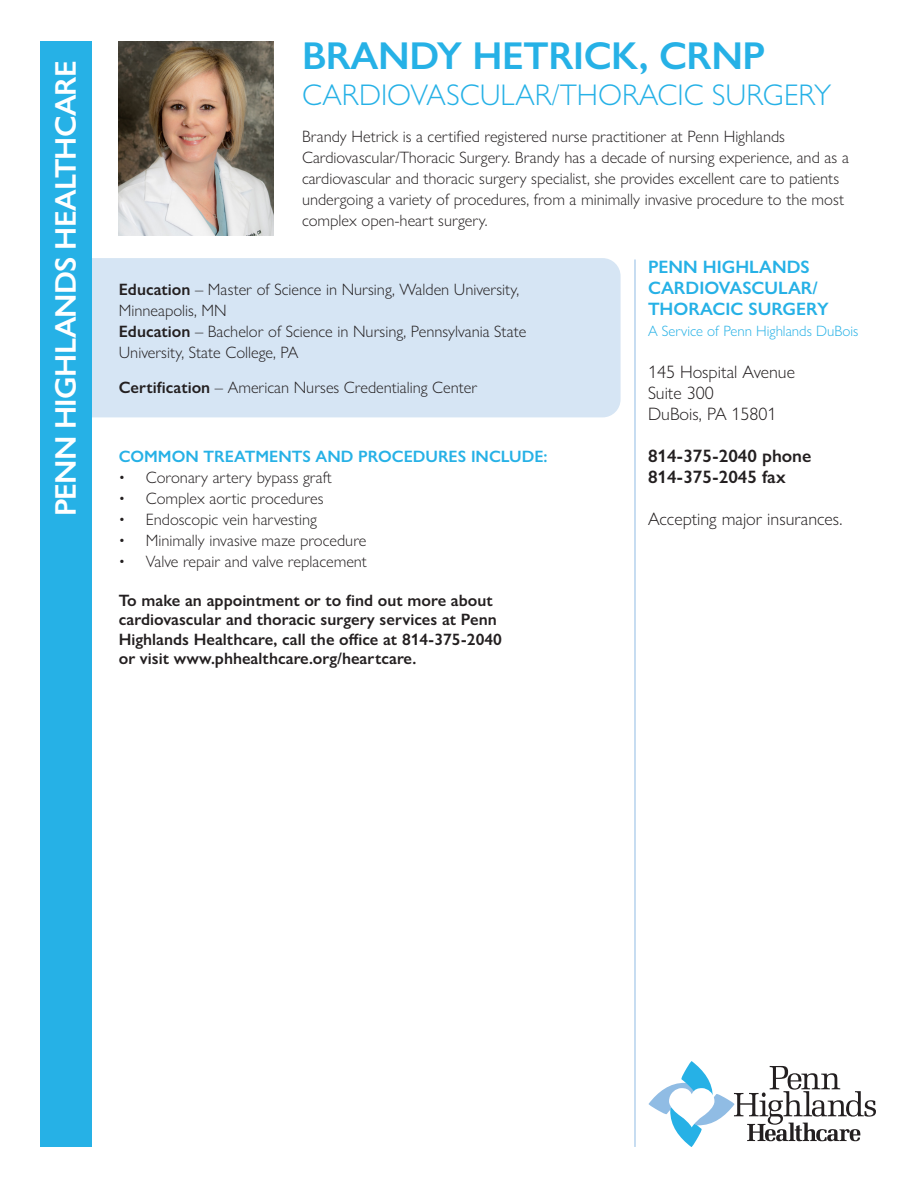
<style>
.page{position:relative;width:918px;height:1188px;background:#fff}
.page>*{position:absolute;margin:0;border:0;box-sizing:border-box;transform-origin:0 0}
.t1{font:600 39px "Gill Sans Nova";letter-spacing:-.01em;color:#26b1e6}
.t2{font:300 30px "Gill Sans Nova";color:#26b1e6}
.t3{font:600 30px "Gill Sans Nova";letter-spacing:-.025em;color:#fff}
.t4{font:300 18px "Gill Sans Nova";color:#231f20}
.t5{font:600 18px/21px "Gill Sans Nova";color:#26b1e6}
.t6{font:600 18px "Gill Sans Nova";color:#231f20}
.t7{font:300 16.5px/21px "Gill Sans Nova";color:#231f20}
.t8{font:600 16.5px/19.5px "Gill Sans Nova";color:#231f20}
.t9{font:600 16.5px "Gill Sans Nova";color:#26b1e6}
.t10{font:300 15px "Gill Sans Nova";color:#26b1e6}
.s1{font-weight:600}
</style>
<div class="page">
<img style="left:119px;top:41px;width:154px;height:194px">
<div style="left:59px;top:258px;width:562px;height:159px;background:#d6e5f4;border-radius:18px"></div>
<div style="left:41px;top:41px;width:51px;height:1106px;background:#26b1e6"></div>
<hr style="left:635px;top:260px;width:1px;height:887px;background:#90bce4">
<svg style="left:648px;top:1061px;width:228px;height:86px"></svg>
<p class="t3" style="left:47px;top:516px;width:457px;rotate:-90deg">PENN HIGHLANDS HEALTHCARE</p>
<p class="t1" style="left:302px;top:32px;width:465px">BRANDY HETRICK, CRNP</p>
<p class="t2" style="left:302px;top:77px;width:531px">CARDIOVASCULAR/THORACIC SURGERY</p>
<p class="t7" style="left:302px;top:125px;width:548px">Brandy Hetrick is a certified registered nurse practitioner at Penn Highlands Cardiovascular/Thoracic Surgery. Brandy has a decade of nursing experience, and as a cardiovascular and thoracic surgery specialist, she provides excellent care to patients undergoing a variety of procedures, from a minimally invasive procedure to the most complex open-heart surgery.</p>
<p class="t7" style="left:119px;top:279px;width:409px"><span class="s1">Education</span> – Master of Science in Nursing, Walden University, Minneapolis, MN<br><span class="s1">Education</span> – Bachelor of Science in Nursing, Pennsylvania State University, State College, PA</p>
<p class="t7" style="left:119px;top:376px;width:360px"><span class="s1">Certification</span> – American Nurses Credentialing Center</p>
<p class="t9" style="left:119px;top:446px;width:430px">COMMON TREATMENTS AND PROCEDURES INCLUDE:</p>
<p class="t7" style="left:119px;top:467px;width:214px">• Coronary artery bypass graft</p>
<p class="t7" style="left:119px;top:488px;width:206px">• Complex aortic procedures</p>
<p class="t7" style="left:119px;top:509px;width:200px">• Endoscopic vein harvesting</p>
<p class="t7" style="left:119px;top:530px;width:249px">• Minimally invasive maze procedure</p>
<p class="t7" style="left:119px;top:551px;width:250px">• Valve repair and valve replacement</p>
<p class="t8" style="left:119px;top:590px;width:385px">To make an appointment or to find out more about cardiovascular and thoracic surgery services at Penn Highlands Healthcare, call the office at 814-375-2040 or visit www.phhealthcare.org/heartcare.</p>
<p class="t5" style="left:648px;top:256px;width:163px">PENN HIGHLANDS</p>
<p class="t5" style="left:648px;top:277px;width:182px">CARDIOVASCULAR/<br>THORACIC SURGERY</p>
<p class="t10" style="left:648px;top:321px;width:212px">A Service of Penn Highlands DuBois</p>
<p class="t4" style="left:648px;top:361px;width:148px">145 Hospital Avenue</p>
<p class="t4" style="left:648px;top:382px;width:67px">Suite 300</p>
<p class="t4" style="left:648px;top:403px;width:130px">DuBois, PA 15801</p>
<p class="t6" style="left:648px;top:444px;width:165px">814-375-2040 phone</p>
<p class="t6" style="left:648px;top:465px;width:139px">814-375-2045 fax</p>
<p class="t4" style="left:648px;top:508px;width:196px">Accepting major insurances.</p>
</div>
